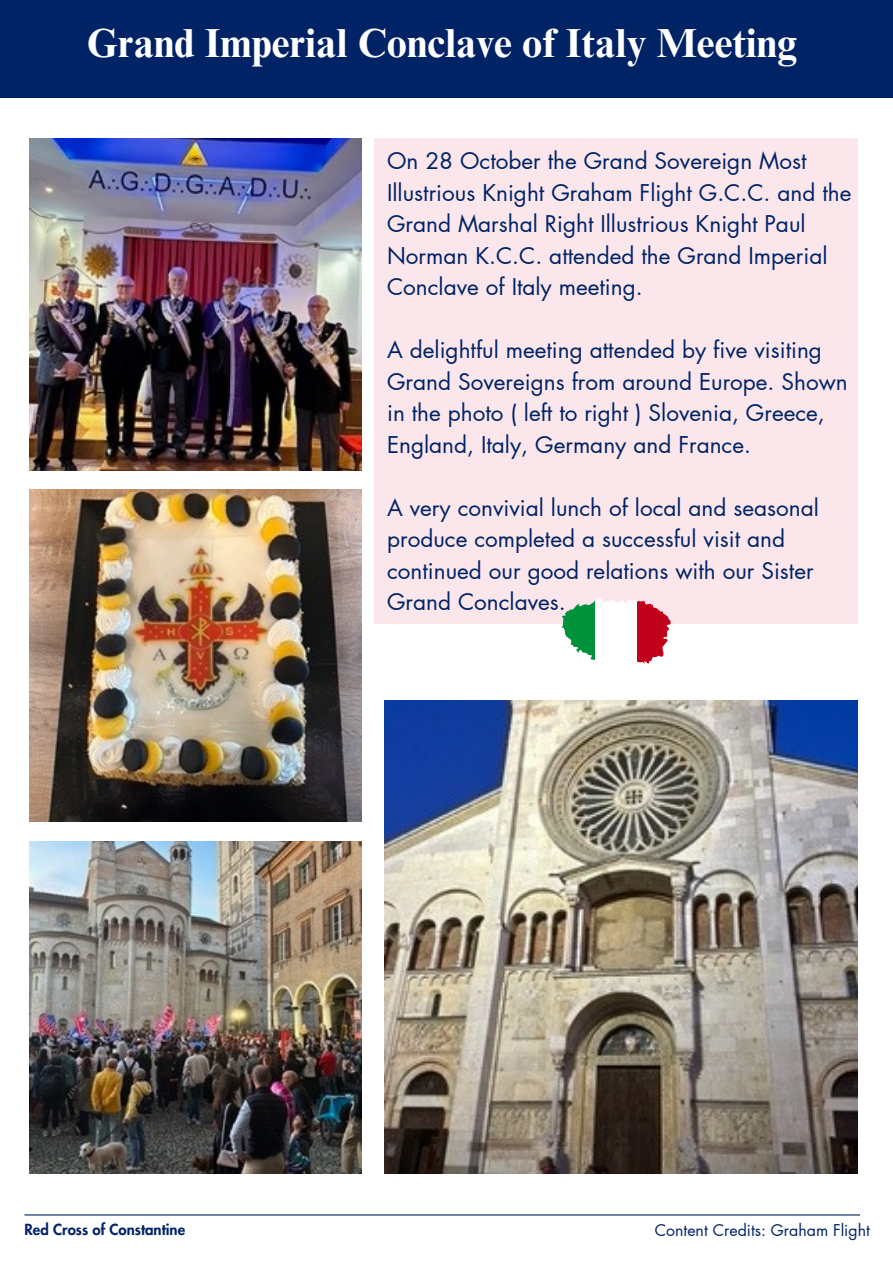
<style>
.page{position:relative;width:893px;height:1264px;background:#fff}
.page>*{position:absolute;margin:0;border:0;box-sizing:border-box;transform-origin:0 0}
.t1{font:700 40.5px "Times NRMT Pro";color:#fff}
.t2{font:22.5px/31.5px "Futura LT Pro";color:#002366}
.t3{font:15.9px "Futura LT Pro";color:#002366}
.t4{font:800 15px "Futura LT Pro";color:#002366}
</style>
<div class="page">
<img style="left:30px;top:841px;width:332px;height:332px">
<img style="left:30px;top:138px;width:332px;height:332px">
<img style="left:30px;top:489px;width:332px;height:332px">
<img style="left:385px;top:700px;width:472px;height:473px">
<hr style="left:24px;top:1214px;width:835px;height:1px;background:#002366">
<div style="left:0;top:0;width:892px;height:97px;background:#002366"></div>
<div style="left:374px;top:138px;width:483px;height:486px;background:#fbe7eb"></div>
<svg style="left:561px;top:600px;width:34px;height:60px;fill:#00913b"></svg>
<div style="left:595px;top:598px;width:42px;height:66px;background:#fff"></div>
<svg style="left:637px;top:601px;width:33px;height:63px;fill:#c1001c"></svg>
<p class="t1" style="left:87px;top:27px;width:712px">Grand Imperial Conclave of Italy Meeting</p>
<p class="t2" style="left:387px;top:146px;width:466px">On 28 October the Grand Sovereign Most Illustrious Knight Graham Flight G.C.C. and the Grand Marshal Right Illustrious Knight Paul Norman K.C.C. attended the Grand Imperial Conclave of Italy meeting.</p>
<p class="t2" style="left:387px;top:335px;width:462px">A delightful meeting attended by five visiting Grand Sovereigns from around Europe. Shown in the photo ( left to right ) Slovenia, Greece, England, Italy, Germany and France.</p>
<p class="t2" style="left:387px;top:492px;width:433px">A very convivial lunch of local and seasonal produce completed a successful visit and continued our good relations with our Sister Grand Conclaves.</p>
<p class="t4" style="left:24px;top:1222px;width:162px">Red Cross of Constantine</p>
<p class="t3" style="left:654px;top:1222px;width:216px">Content Credits: Graham Flight</p>
</div>
